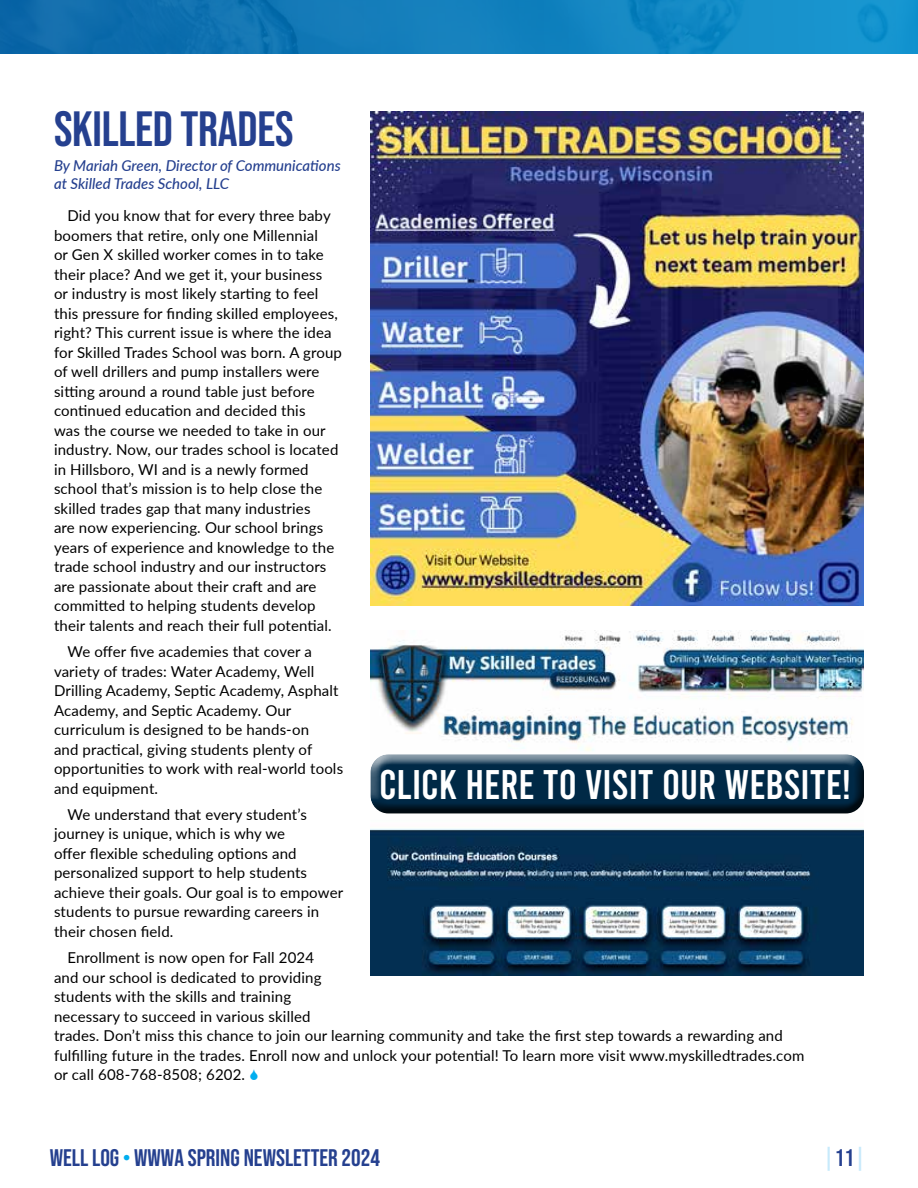
<style>
.page{position:relative;width:918px;height:1188px;background:#fff}
.page>*{position:absolute;margin:0;border:0;box-sizing:border-box;transform-origin:0 0}
.t1{font:49.5px "Bebas Neue";letter-spacing:-.005em;color:#25408f}
.t2{font:41.4px "Bebas";color:#fff}
.t3{font:24px "Bebas Neue";color:#25408f}
.t4{font:24px "Bebas Neue";color:#c7eafb}
.t5{font:15px/19.5px "Lato";letter-spacing:.01em;color:#000}
.t6{font:italic 500 15px/18px "Lato";color:#25408f}
.s1{color:#00aeef}
.s2{color:#25408f}
</style>
<div class="page">
<img style="left:0;top:0;width:918px;height:54px">
<img style="left:370px;top:112px;width:494px;height:493px">
<img style="left:370px;top:630px;width:494px;height:346px">
<div style="left:368px;top:752px;width:498px;height:51px;background:#fff;opacity:.75"></div>
<div style="left:368px;top:759px;width:498px;height:55px;background:#000;opacity:.75"></div>
<h1 class="t1" style="left:54px;top:101px;width:241px">SKILLED TRADES</h1>
<p class="t6" style="left:54px;top:155px;width:288px">By Mariah Green, Director of Communications at Skilled Trades School, LLC</p>
<p class="t5" style="left:54px;top:205px;width:289px;text-indent:14px">Did you know that for every three baby boomers that retire, only one Millennial<br>or Gen X skilled worker comes in to take their place? And we get it, your business<br>or industry is most likely starting to feel this pressure for finding skilled employees, right? This current issue is where the idea for Skilled Trades School was born. A group of well drillers and pump installers were sitting around a round table just before continued education and decided this<br>was the course we needed to take in our industry. Now, our trades school is located in Hillsboro, WI and is a newly formed school that’s mission is to help close the skilled trades gap that many industries<br>are now experiencing. Our school brings years of experience and knowledge to the trade school industry and our instructors are passionate about their craft and are committed to helping students develop their talents and reach their full potential.</p>
<p class="t5" style="left:54px;top:641px;width:291px;text-indent:14px">We offer five academies that cover a variety of trades: Water Academy, Well Drilling Academy, Septic Academy, Asphalt Academy, and Septic Academy. Our curriculum is designed to be hands-on<br>and practical, giving students plenty of opportunities to work with real-world tools and equipment.</p>
<p class="t5" style="left:54px;top:804px;width:291px;text-indent:14px">We understand that every student’s journey is unique, which is why we<br>offer flexible scheduling options and personalized support to help students achieve their goals. Our goal is to empower students to pursue rewarding careers in their chosen field.</p>
<p class="t5" style="left:54px;top:947px;width:752px;text-indent:14px">Enrollment is now open for Fall 2024<br>and our school is dedicated to providing<br>students with the skills and training<br>necessary to succeed in various skilled<br>trades. Don’t miss this chance to join our learning community and take the first step towards a rewarding and fulfilling future in the trades. Enroll now and unlock your potential! To learn more visit www.myskilledtrades.com or call 608-768-8508; 6202.</p>
<h2 class="t2" style="left:379px;top:763px;width:474px">CLICK HERE TO VISIT OUR WEBSITE!</h2>
<h3 class="t3" style="left:50px;top:1144px;width:332px">WELL LOG <span class="s1">•</span> WWWA SPRING NEWSLETTER 2024</h3>
<h3 class="t4" style="left:823px;top:1144px;width:45px">|<span class="s2">11</span>|</h3>
</div>
